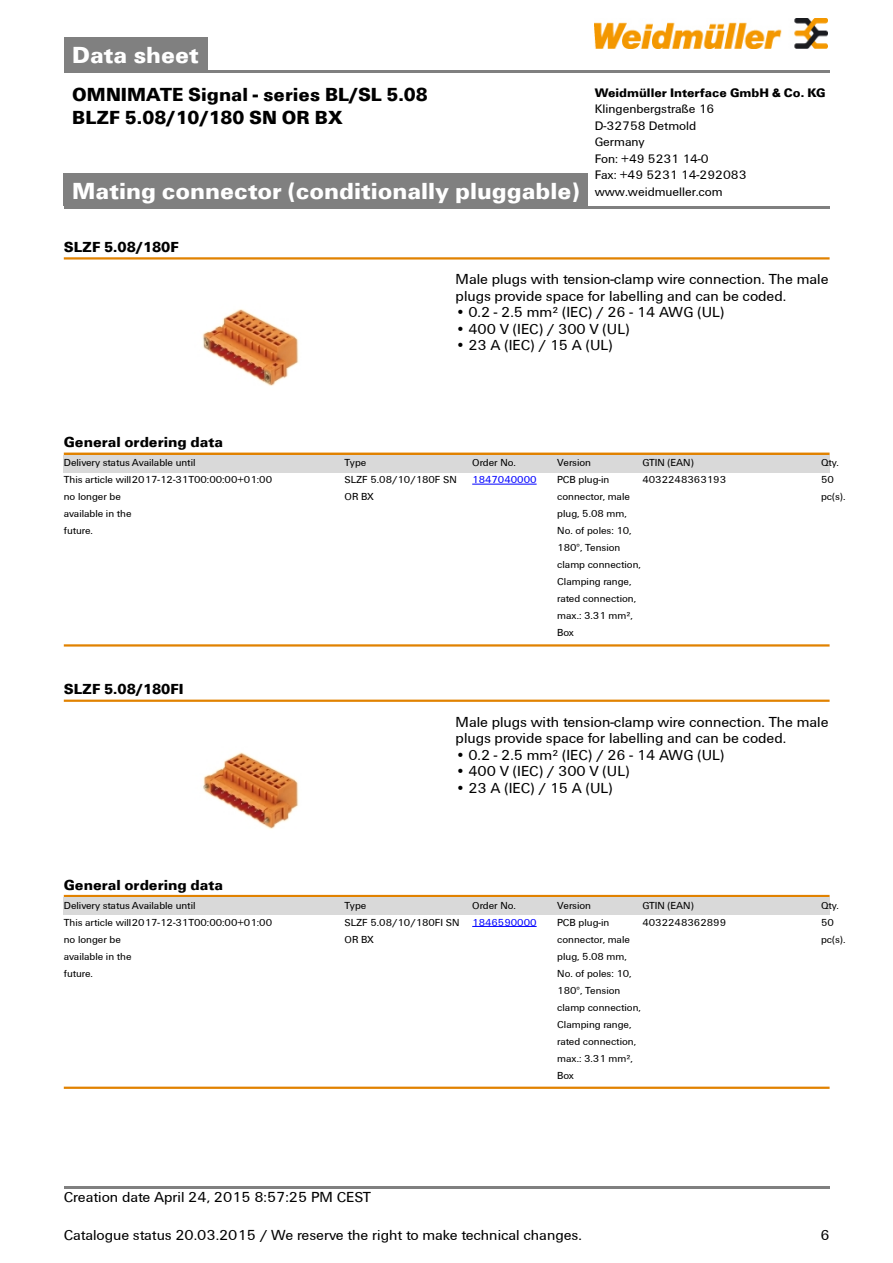
<style>
.page{position:relative;width:893px;height:1263px;background:#fff}
.page>*{position:absolute;margin:0;border:0;box-sizing:border-box;transform-origin:0 0}
.t1{font:700 24px "Weidmueller";color:#fff}
.t2{font:700 19.5px/22.5px "Weidmueller";color:#000}
.t3{font:15px/16.5px "Weidmueller";color:#000}
.t4{font:700 15px "Weidmueller";color:#000}
.t5{font:12.75px/16.5px "Weidmueller";color:#000}
.t6{font:700 12.75px "Weidmueller";color:#000}
.t7{font:10.5px/17px "Weidmueller";color:#000}
.t8{font:10.5px "Weidmueller";color:#00f}
.s1{font-weight:400;font-size:12.75px;color:#000}
</style>
<div class="page">
<div style="left:64px;top:38px;width:143px;height:32px;background:#808080"></div>
<hr style="left:64px;top:70px;width:765px;height:2px;background:#808080">
<img style="left:594px;top:18px;width:233px;height:30px">
<div style="left:64px;top:174px;width:524px;height:32px;background:#808080"></div>
<hr style="left:64px;top:206px;width:765px;height:3px;background:#808080">
<hr style="left:64px;top:1186px;width:765px;height:3px;background:#808080">
<hr style="left:64px;top:257px;width:765px;height:3px;background:#e18200">
<img style="left:202px;top:309px;width:97px;height:77px">
<hr style="left:64px;top:453px;width:765px;height:2px;background:#e18200">
<div style="left:64px;top:455px;width:68px;height:17px;background:#d9d9d9"></div>
<div style="left:132px;top:455px;width:212px;height:17px;background:#d9d9d9"></div>
<div style="left:344px;top:455px;width:128px;height:17px;background:#d9d9d9"></div>
<div style="left:472px;top:455px;width:85px;height:17px;background:#d9d9d9"></div>
<div style="left:557px;top:455px;width:85px;height:17px;background:#d9d9d9"></div>
<div style="left:642px;top:455px;width:179px;height:17px;background:#d9d9d9"></div>
<div style="left:821px;top:455px;width:8px;height:17px;background:#d9d9d9"></div>
<hr style="left:472px;top:484px;width:64px;height:1px;background:#00f">
<hr style="left:64px;top:644px;width:765px;height:3px;background:#e18200">
<hr style="left:64px;top:700px;width:765px;height:2px;background:#e18200">
<img style="left:203px;top:752px;width:96px;height:77px">
<hr style="left:64px;top:895px;width:765px;height:2px;background:#e18200">
<div style="left:64px;top:897px;width:68px;height:17px;background:#d9d9d9"></div>
<div style="left:132px;top:897px;width:212px;height:17px;background:#d9d9d9"></div>
<div style="left:344px;top:897px;width:128px;height:17px;background:#d9d9d9"></div>
<div style="left:472px;top:897px;width:85px;height:17px;background:#d9d9d9"></div>
<div style="left:557px;top:897px;width:85px;height:17px;background:#d9d9d9"></div>
<div style="left:642px;top:897px;width:179px;height:17px;background:#d9d9d9"></div>
<div style="left:821px;top:897px;width:8px;height:17px;background:#d9d9d9"></div>
<hr style="left:472px;top:926px;width:64px;height:1px;background:#00f">
<hr style="left:64px;top:1087px;width:765px;height:2px;background:#e18200">
<h1 class="t1" style="left:72px;top:40px;width:128px">Data sheet</h1>
<h2 class="t2" style="left:72px;top:83px;width:357px">OMNIMATE Signal - series BL/SL 5.08<br>BLZF 5.08/10/180 SN OR BX</h2>
<p class="t6" style="left:594px;top:85px;width:232px">Weidmüller Interface GmbH &amp; Co. KG</p>
<p class="t5" style="left:594px;top:101px;width:153px">Klingenbergstraße 16<br>D-32758 Detmold<br>Germany<br>Fon: +49 5231 14-0<br>Fax: +49 5231 14-292083</p>
<h1 class="t1" style="left:72px;top:176px;width:652px">Mating connector (conditionally pluggable) <span class="s1">www.weidmueller.com</span></h1>
<h3 class="t4" style="left:64px;top:238px;width:116px">SLZF 5.08/180F</h3>
<h3 class="t3" style="left:455px;top:271px;width:374px">Male plugs with tension-clamp wire connection. The male plugs provide space for labelling and can be coded.</h3>
<h3 class="t3" style="left:455px;top:304px;width:270px">• 0.2 - 2.5 mm² (IEC) / 26 - 14 AWG (UL)</h3>
<h3 class="t3" style="left:455px;top:320px;width:175px">• 400 V (IEC) / 300 V (UL)</h3>
<h3 class="t3" style="left:455px;top:337px;width:158px">• 23 A (IEC) / 15 A (UL)</h3>
<h3 class="t4" style="left:64px;top:433px;width:161px">General ordering data</h3>
<p class="t7" style="left:64px;top:454px;width:133px">Delivery status Available until</p>
<p class="t7" style="left:344px;top:454px;width:23px">Type</p>
<p class="t7" style="left:472px;top:454px;width:45px">Order No.</p>
<p class="t7" style="left:557px;top:454px;width:35px">Version</p>
<p class="t7" style="left:642px;top:454px;width:53px">GTIN (EAN)</p>
<p class="t7" style="left:821px;top:454px;width:19px">Qty.</p>
<p class="t7" style="left:64px;top:471px;width:210px">This article will2017-12-31T00:00:00+01:00 no longer be<br>available in the<br>future.</p>
<p class="t7" style="left:344px;top:471px;width:114px">SLZF 5.08/10/180F SN<br>OR BX</p>
<p class="t8" style="left:472px;top:473px;width:66px">1847040000</p>
<p class="t7" style="left:557px;top:471px;width:85px">PCB plug-in connector, male plug, 5.08 mm,<br>No. of poles: 10,<br>180°, Tension clamp connection,<br>Clamping range, rated connection, max.: 3.31 mm²,<br>Box</p>
<p class="t7" style="left:642px;top:471px;width:85px">4032248363193</p>
<p class="t7" style="left:821px;top:471px;width:26px">50 pc(s).</p>
<h3 class="t4" style="left:64px;top:680px;width:121px">SLZF 5.08/180FI</h3>
<h3 class="t3" style="left:455px;top:713px;width:374px">Male plugs with tension-clamp wire connection. The male plugs provide space for labelling and can be coded.</h3>
<h3 class="t3" style="left:455px;top:746px;width:270px">• 0.2 - 2.5 mm² (IEC) / 26 - 14 AWG (UL)</h3>
<h3 class="t3" style="left:455px;top:763px;width:175px">• 400 V (IEC) / 300 V (UL)</h3>
<h3 class="t3" style="left:455px;top:779px;width:158px">• 23 A (IEC) / 15 A (UL)</h3>
<h3 class="t4" style="left:64px;top:876px;width:161px">General ordering data</h3>
<p class="t7" style="left:64px;top:896px;width:133px">Delivery status Available until</p>
<p class="t7" style="left:344px;top:896px;width:23px">Type</p>
<p class="t7" style="left:472px;top:896px;width:45px">Order No.</p>
<p class="t7" style="left:557px;top:896px;width:35px">Version</p>
<p class="t7" style="left:642px;top:896px;width:53px">GTIN (EAN)</p>
<p class="t7" style="left:821px;top:896px;width:19px">Qty.</p>
<p class="t7" style="left:64px;top:913px;width:210px">This article will2017-12-31T00:00:00+01:00 no longer be<br>available in the<br>future.</p>
<p class="t7" style="left:344px;top:913px;width:116px">SLZF 5.08/10/180FI SN<br>OR BX</p>
<p class="t8" style="left:472px;top:916px;width:66px">1846590000</p>
<p class="t7" style="left:557px;top:913px;width:85px">PCB plug-in connector, male plug, 5.08 mm,<br>No. of poles: 10,<br>180°, Tension clamp connection,<br>Clamping range, rated connection, max.: 3.31 mm²,<br>Box</p>
<p class="t7" style="left:642px;top:913px;width:85px">4032248362899</p>
<p class="t7" style="left:821px;top:913px;width:26px">50 pc(s).</p>
<h3 class="t3" style="left:64px;top:1189px;width:309px">Creation date April 24, 2015 8:57:25 PM CEST</h3>
<h3 class="t3" style="left:64px;top:1227px;width:519px">Catalogue status 20.03.2015 / We reserve the right to make technical changes.</h3>
<h3 class="t3" style="left:820px;top:1227px;width:11px">6</h3>
</div>
